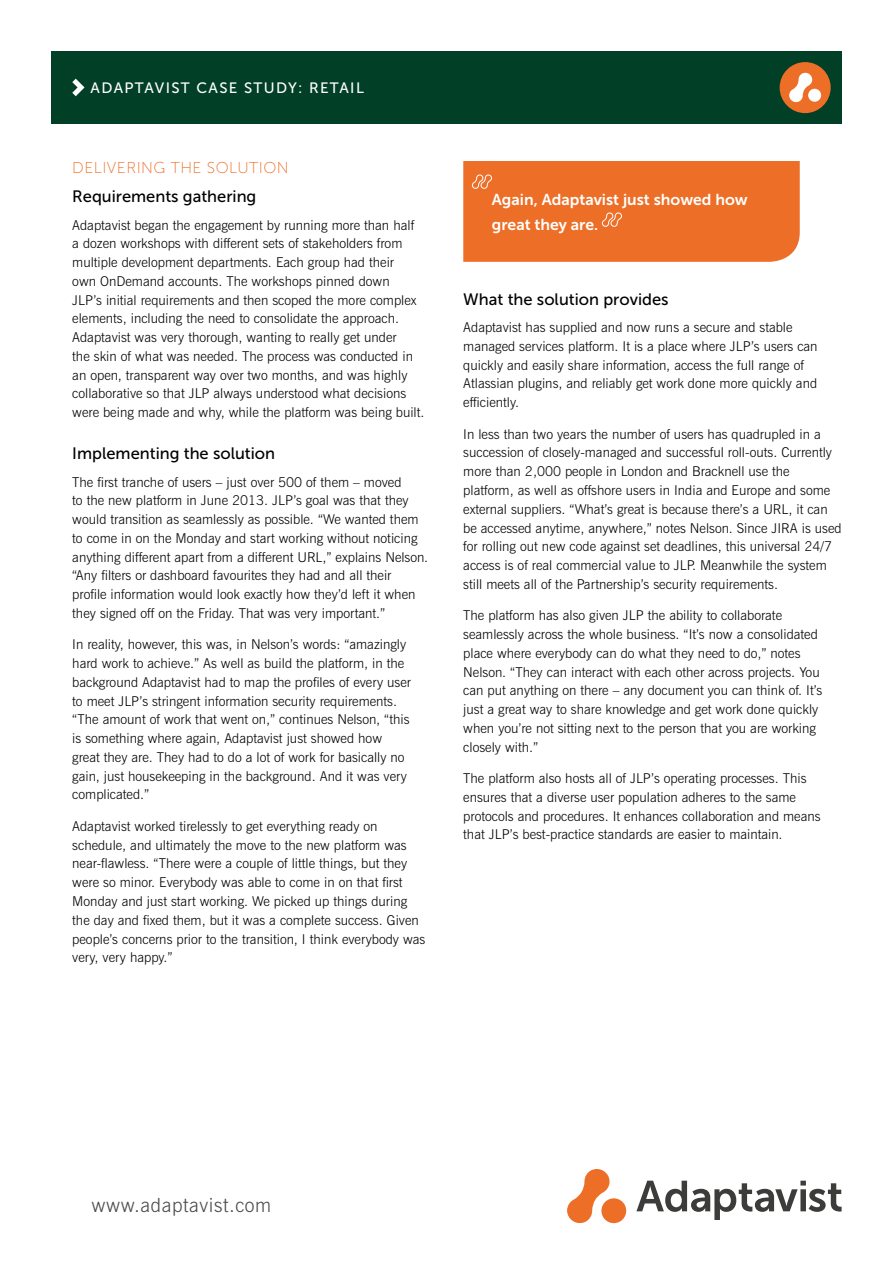
<style>
.page{position:relative;width:893px;height:1263px;background:#fff}
.page>*{position:absolute;margin:0;border:0;box-sizing:border-box;transform-origin:0 0}
.t1{font:300 19.5px "News Gothic BT";letter-spacing:.03em;color:#4a4a49}
.t2{font:16.5px "Museo Sans 500";color:#000}
.t3{font:15.75px/25px "Museo Sans 700";color:#fff}
.t4{font:15.75px "Museo Sans 100";letter-spacing:.03em;color:#ed6e26}
.t5{font:15px "Museo Sans 500";letter-spacing:.09em;color:#fff}
.t6{font:300 13.5px/18.8px "News Gothic BT";color:#000}
</style>
<div class="page">
<div style="left:51px;top:51px;width:790px;height:73px;background:#014026"></div>
<div style="left:780px;top:62px;width:51px;height:51px;background:#ed6e26;border-radius:50%"></div>
<svg style="left:72px;top:79px;width:13px;height:17px"></svg>
<div style="left:463px;top:161px;width:337px;height:101px;background:#ed6e26"></div>
<svg style="left:789px;top:72px;width:23px;height:31px"></svg>
<div style="left:808px;top:89px;width:13px;height:13px;background:#fff;border-radius:50%"></div>
<svg style="left:636px;top:1181px;width:206px;height:39px"></svg>
<div style="left:601px;top:1198px;width:25px;height:25px;background:#ed6e26;border-radius:50%"></div>
<svg style="left:567px;top:1169px;width:43px;height:54px"></svg>
<p class="t5" style="left:91px;top:80px;width:275px">ADAPTAVIST CASE STUDY: RETAIL</p>
<p class="t4" style="left:72px;top:159px;width:218px">DELIVERING THE SOLUTION</p>
<p class="t2" style="left:72px;top:188px;width:186px">Requirements gathering</p>
<p class="t6" style="left:72px;top:215px;width:354px">Adaptavist began the engagement by running more than half<br>a dozen workshops with different sets of stakeholders from multiple development departments. Each group had their<br>own OnDemand accounts. The workshops pinned down<br>JLP’s initial requirements and then scoped the more complex elements, including the need to consolidate the approach.<br>Adaptavist was very thorough, wanting to really get under<br>the skin of what was needed. The process was conducted in an open, transparent way over two months, and was highly collaborative so that JLP always understood what decisions were being made and why, while the platform was being built.</p>
<p class="t2" style="left:72px;top:445px;width:204px">Implementing the solution</p>
<p class="t6" style="left:72px;top:472px;width:357px">The first tranche of users – just over 500 of them – moved<br>to the new platform in June 2013. JLP’s goal was that they would transition as seamlessly as possible. “We wanted them to come in on the Monday and start working without noticing anything different apart from a different URL,” explains Nelson. “Any filters or dashboard favourites they had and all their profile information would look exactly how they’d left it when they signed off on the Friday. That was very important.”</p>
<p class="t6" style="left:72px;top:635px;width:340px">In reality, however, this was, in Nelson’s words: “amazingly hard work to achieve.” As well as build the platform, in the background Adaptavist had to map the profiles of every user to meet JLP’s stringent information security requirements. “The amount of work that went on,” continues Nelson, “this is something where again, Adaptavist just showed how great they are. They had to do a lot of work for basically no gain, just housekeeping in the background. And it was very complicated.”</p>
<p class="t6" style="left:72px;top:817px;width:355px">Adaptavist worked tirelessly to get everything ready on schedule, and ultimately the move to the new platform was near-flawless. “There were a couple of little things, but they were so minor. Everybody was able to come in on that first Monday and just start working. We picked up things during the day and fixed them, but it was a complete success. Given people’s concerns prior to the transition, I think everybody was very, very happy.”</p>
<p class="t3" style="left:492px;top:187px;width:257px">Again, Adaptavist just showed how great they are.</p>
<p class="t2" style="left:463px;top:290px;width:207px">What the solution provides</p>
<p class="t6" style="left:463px;top:318px;width:356px">Adaptavist has supplied and now runs a secure and stable managed services platform. It is a place where JLP’s users can quickly and easily share information, access the full range of Atlassian plugins, and reliably get work done more quickly and efficiently.</p>
<p class="t6" style="left:463px;top:424px;width:380px">In less than two years the number of users has quadrupled in a succession of closely-managed and successful roll-outs. Currently more than 2,000 people in London and Bracknell use the platform, as well as offshore users in India and Europe and some external suppliers. “What’s great is because there’s a URL, it can be accessed anytime, anywhere,” notes Nelson. Since JIRA is used for rolling out new code against set deadlines, this universal 24/7 access is of real commercial value to JLP. Meanwhile the system still meets all of the Partnership’s security requirements.</p>
<p class="t6" style="left:463px;top:606px;width:361px">The platform has also given JLP the ability to collaborate seamlessly across the whole business. “It’s now a consolidated place where everybody can do what they need to do,” notes Nelson. “They can interact with each other across projects. You can put anything on there – any document you can think of. It’s just a great way to share knowledge and get work done quickly when you’re not sitting next to the person that you are working closely with.”</p>
<p class="t6" style="left:463px;top:769px;width:359px">The platform also hosts all of JLP’s operating processes. This ensures that a diverse user population adheres to the same protocols and procedures. It enhances collaboration and means that JLP’s best-practice standards are easier to maintain.</p>
<h1 class="t1" style="left:91px;top:1193px;width:181px">www.adaptavist.com</h1>
</div>
